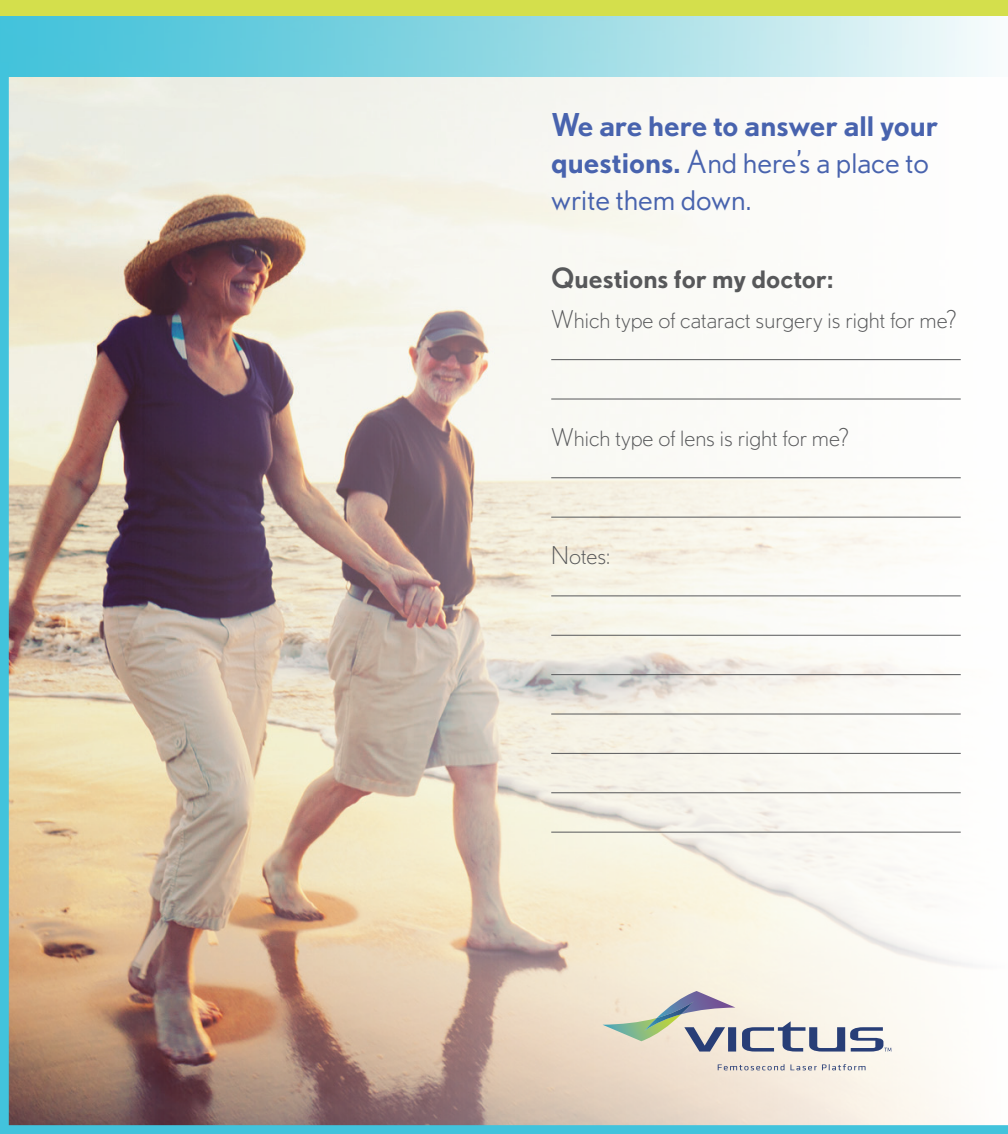
<style>
.page{position:relative;width:1008px;height:1134px;background:#fff}
.page>*{position:absolute;margin:0;border:0;box-sizing:border-box;transform-origin:0 0}
.Subhead{font:500 31.5px/36.8px "Nobel BL";color:#4863ae}
.Body{font:500 28px "Nobel BL";color:#57585a}
.Body-2{font:300 24.5px "Nobel BL";color:#57585a}
.s1{font-weight:400}
</style>
<div class="page">
<div style="left:0;top:2px;width:1008px;height:75px;background:linear-gradient(to right,#37bdd6,#f1f7f7)"></div>
<div style="left:0;top:0;width:1008px;height:15px;background:#d4df4c"></div>
<img style="left:0;top:62px;width:1008px;height:1072px">
<svg style="left:718px;top:1064px;width:66px;height:6px"></svg>
<svg style="left:790px;top:1064px;width:76px;height:6px"></svg>
<svg style="left:603px;top:991px;width:288px;height:61px;background:#d1d0cb"></svg>
<p class="Subhead" style="left:551px;top:106px;width:388px">We are here to answer all your questions. <span class="s1">And here’s a place to write them down.</span></p>
<p class="Body" style="left:551px;top:262px;width:284px">Questions for my doctor:</p>
<p class="Body-2" style="left:551px;top:305px;width:407px">Which type of cataract surgery is right for me?</p>
<p class="Body-2" style="left:551px;top:423px;width:299px">Which type of lens is right for me?</p>
<p class="Body-2" style="left:551px;top:541px;width:61px">Notes:</p>
</div>
